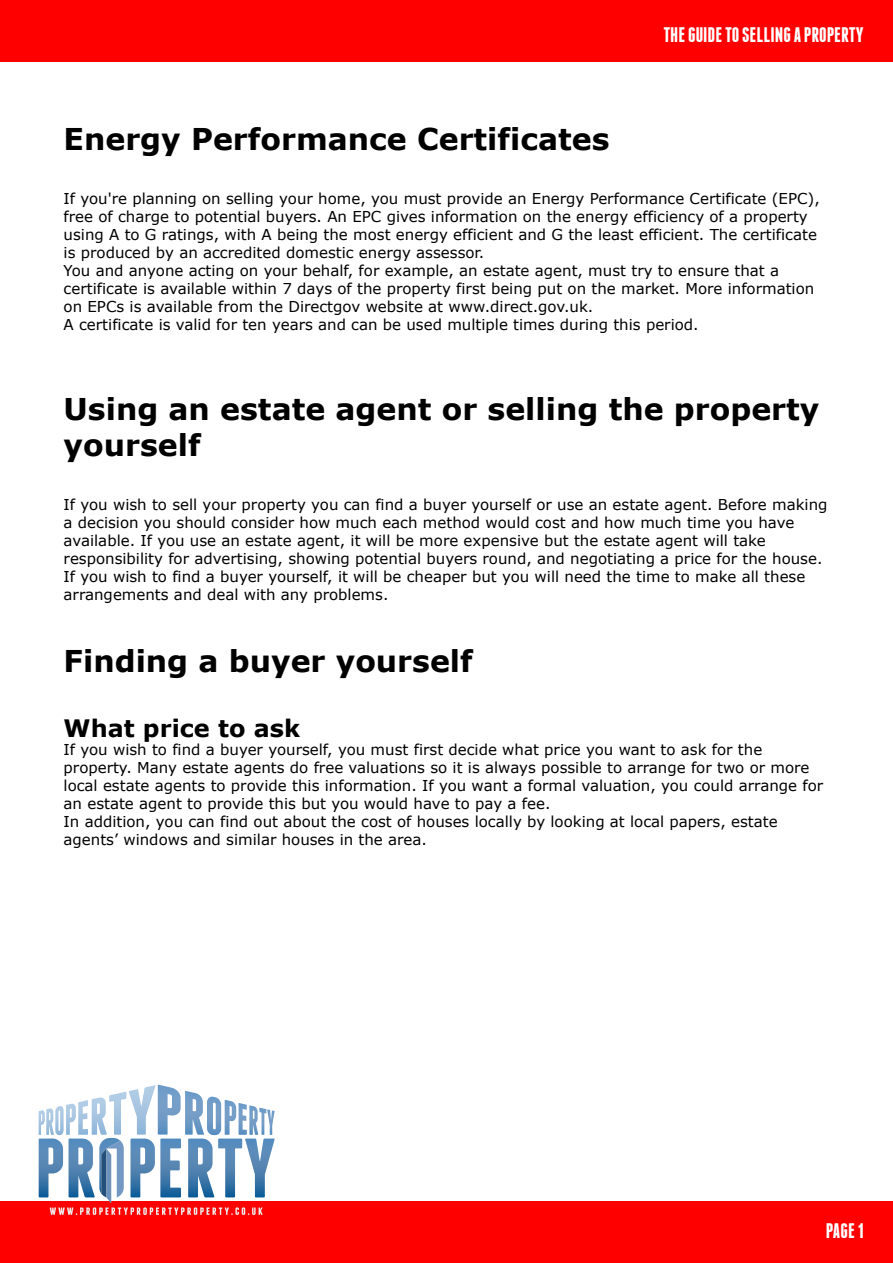
<style>
.page{position:relative;width:893px;height:1263px;background:#fff}
.page>*{position:absolute;margin:0;border:0;box-sizing:border-box;transform-origin:0 0}
.t1{font:700 30px/36px "Verdana";color:#000}
.t2{font:700 24px "Verdana";color:#000}
.t3{font:700 21px "Franchise";color:#fff}
.t4{font:15px/18px "Verdana";color:#000}
</style>
<div class="page">
<div style="left:0;top:1201px;width:893px;height:62px;background:#f00"></div>
<svg style="left:39px;top:1085px;width:236px;height:130px"></svg>
<div style="left:0;top:0;width:893px;height:62px;background:#f00"></div>
<h3 class="t3" style="left:663px;top:25px;width:202px">THE GUIDE TO SELLING A PROPERTY</h3>
<h1 class="t1" style="left:64px;top:120px;width:547px">Energy Performance Certificates</h1>
<p class="t4" style="left:64px;top:189px;width:758px">If you're planning on selling your home, you must provide an Energy Performance Certificate (EPC), free of charge to potential buyers. An EPC gives information on the energy efficiency of a property using A to G ratings, with A being the most energy efficient and G the least efficient. The certificate is produced by an accredited domestic energy assessor.<br>You and anyone acting on your behalf, for example, an estate agent, must try to ensure that a certificate is available within 7 days of the property first being put on the market. More information on EPCs is available from the Directgov website at www.direct.gov.uk.<br>A certificate is valid for ten years and can be used multiple times during this period.</p>
<h1 class="t1" style="left:64px;top:390px;width:757px">Using an estate agent or selling the property yourself</h1>
<p class="t4" style="left:64px;top:495px;width:765px">If you wish to sell your property you can find a buyer yourself or use an estate agent. Before making a decision you should consider how much each method would cost and how much time you have available. If you use an estate agent, it will be more expensive but the estate agent will take responsibility for advertising, showing potential buyers round, and negotiating a price for the house.<br>If you wish to find a buyer yourself, it will be cheaper but you will need the time to make all these arrangements and deal with any problems.</p>
<h1 class="t1" style="left:64px;top:642px;width:411px">Finding a buyer yourself</h1>
<h2 class="t2" style="left:64px;top:711px;width:238px">What price to ask</h2>
<p class="t4" style="left:64px;top:740px;width:761px">If you wish to find a buyer yourself, you must first decide what price you want to ask for the property. Many estate agents do free valuations so it is always possible to arrange for two or more local estate agents to provide this information. If you want a formal valuation, you could arrange for an estate agent to provide this but you would have to pay a fee.<br>In addition, you can find out about the cost of houses locally by looking at local papers, estate agents’ windows and similar houses in the area.</p>
<h3 class="t3" style="left:826px;top:1221px;width:39px">PAGE 1</h3>
</div>
